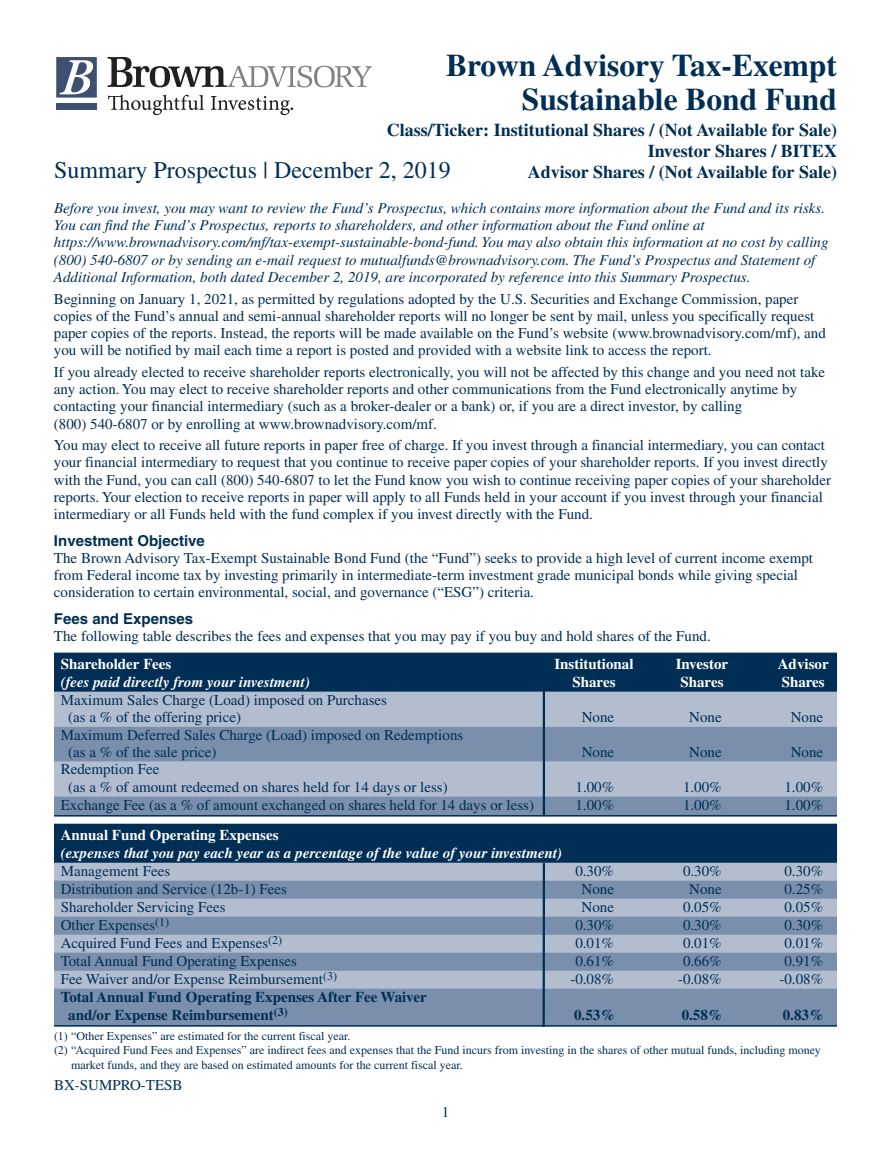
<style>
.page{position:relative;width:891px;height:1161px;background:#fff}
.page>*{position:absolute;margin:0;border:0;box-sizing:border-box;transform-origin:0 0}
.t1{font:700 31.5px/33.9px "Times";color:#002e54;text-align:right}
.t2{font:24px "Times";color:#002e54}
.t3{font:700 18px/21px "Times";color:#002e54;text-align:right}
.t4{font:15px/17.2px "Times";color:#002e54}
.t5{font:italic 15px/17.2px "Times";color:#002e54}
.t6{font:italic 700 15px "Times";color:#fff}
.t7{font:700 15px/18px "Times";color:#002e54}
.t8{font:700 15px "Times";color:#fff}
.t9{font:700 15px "Helvetica";color:#002e54}
.t10{font:12px "Times";color:#002e54}
</style>
<div class="page">
<div style="left:54px;top:653px;width:783px;height:22px;background:#002e54"></div>
<div style="left:54px;top:671px;width:783px;height:22px;background:#002e54"></div>
<div style="left:54px;top:692px;width:783px;height:19px;background:#b2bdd0"></div>
<div style="left:54px;top:709px;width:783px;height:19px;background:#b2bdd0"></div>
<div style="left:54px;top:727px;width:783px;height:19px;background:#798fab"></div>
<div style="left:54px;top:744px;width:783px;height:20px;background:#798fab"></div>
<div style="left:54px;top:761px;width:783px;height:20px;background:#b2bdd0"></div>
<div style="left:54px;top:779px;width:783px;height:19px;background:#b2bdd0"></div>
<div style="left:54px;top:797px;width:783px;height:19px;background:#798fab"></div>
<hr style="left:54px;top:815px;width:783px;height:2px;background:#002e54">
<div style="left:54px;top:824px;width:783px;height:22px;background:#002e54"></div>
<div style="left:54px;top:845px;width:783px;height:19px;background:#002e54"></div>
<div style="left:54px;top:863px;width:783px;height:19px;background:#b2bdd0"></div>
<div style="left:54px;top:881px;width:783px;height:19px;background:#798fab"></div>
<div style="left:54px;top:899px;width:783px;height:19px;background:#b2bdd0"></div>
<div style="left:54px;top:917px;width:783px;height:19px;background:#798fab"></div>
<div style="left:54px;top:935px;width:783px;height:19px;background:#b2bdd0"></div>
<div style="left:54px;top:953px;width:783px;height:19px;background:#798fab"></div>
<div style="left:54px;top:971px;width:783px;height:19px;background:#b2bdd0"></div>
<div style="left:54px;top:989px;width:783px;height:19px;background:#798fab"></div>
<div style="left:54px;top:1007px;width:783px;height:19px;background:#798fab"></div>
<hr style="left:54px;top:1025px;width:783px;height:2px;background:#002e54">
<hr style="left:543px;top:690px;width:2px;height:126px;background:#002e54">
<hr style="left:543px;top:863px;width:2px;height:164px;background:#002e54">
<svg style="left:108px;top:95px;width:96px;height:20px"></svg>
<svg style="left:211px;top:96px;width:82px;height:19px"></svg>
<div style="left:56px;top:104px;width:41px;height:6px;background:#3d506f"></div>
<svg style="left:108px;top:57px;width:264px;height:30px"></svg>
<svg style="left:56px;top:57px;width:41px;height:41px"></svg>
<h1 class="t1" style="left:446px;top:52px;width:392px">Brown Advisory Tax-Exempt<br>Sustainable Bond Fund</h1>
<p class="t3" style="left:387px;top:122px;width:452px">Class/Ticker: Institutional Shares / (Not Available for Sale)<br>Investor Shares / BITEX</p>
<h2 class="t2" style="left:54px;top:162px;width:398px">Summary Prospectus | December 2, 2019</h2>
<p class="t3" style="left:528px;top:164px;width:311px">Advisor Shares / (Not Available for Sale)</p>
<p class="t5" style="left:54px;top:201px;width:776px">Before you invest, you may want to review the Fund’s Prospectus, which contains more information about the Fund and its risks.<br>You can find the Fund’s Prospectus, reports to shareholders, and other information about the Fund online at https://www.brownadvisory.com/mf/tax-exempt-sustainable-bond-fund. You may also obtain this information at no cost by calling (800) 540-6807 or by sending an e-mail request to mutualfunds@brownadvisory.com. The Fund’s Prospectus and Statement of Additional Information, both dated December 2, 2019, are incorporated by reference into this Summary Prospectus.</p>
<p class="t4" style="left:54px;top:291px;width:773px">Beginning on January 1, 2021, as permitted by regulations adopted by the U.S. Securities and Exchange Commission, paper copies of the Fund’s annual and semi-annual shareholder reports will no longer be sent by mail, unless you specifically request paper copies of the reports. Instead, the reports will be made available on the Fund’s website (www.brownadvisory.com/mf), and you will be notified by mail each time a report is posted and provided with a website link to access the report.</p>
<p class="t4" style="left:54px;top:365px;width:773px">If you already elected to receive shareholder reports electronically, you will not be affected by this change and you need not take any action. You may elect to receive shareholder reports and other communications from the Fund electronically anytime by contacting your financial intermediary (such as a broker-dealer or a bank) or, if you are a direct investor, by calling<br>(800) 540-6807 or by enrolling at www.brownadvisory.com/mf.</p>
<p class="t4" style="left:54px;top:438px;width:779px">You may elect to receive all future reports in paper free of charge. If you invest through a financial intermediary, you can contact your financial intermediary to request that you continue to receive paper copies of your shareholder reports. If you invest directly with the Fund, you can call (800) 540-6807 to let the Fund know you wish to continue receiving paper copies of your shareholder reports. Your election to receive reports in paper will apply to all Funds held in your account if you invest through your financial intermediary or all Funds held with the fund complex if you invest directly with the Fund.</p>
<p class="t9" style="left:54px;top:535px;width:152px">Investment Objective</p>
<p class="t4" style="left:54px;top:551px;width:761px">The Brown Advisory Tax-Exempt Sustainable Bond Fund (the “Fund”) seeks to provide a high level of current income exempt from Federal income tax by investing primarily in intermediate-term investment grade municipal bonds while giving special consideration to certain environmental, social, and governance (“ESG”) criteria.</p>
<p class="t9" style="left:54px;top:613px;width:141px">Fees and Expenses</p>
<p class="t4" style="left:54px;top:629px;width:658px">The following table describes the fees and expenses that you may pay if you buy and hold shares of the Fund.</p>
<p class="t8" style="left:61px;top:659px;width:112px">Shareholder Fees</p>
<p class="t8" style="left:554px;top:659px;width:81px">Institutional</p>
<p class="t8" style="left:676px;top:659px;width:54px">Investor</p>
<p class="t8" style="left:778px;top:659px;width:52px">Advisor</p>
<p class="t6" style="left:61px;top:676px;width:251px">(fees paid directly from your investment)</p>
<p class="t8" style="left:572px;top:677px;width:45px">Shares</p>
<p class="t8" style="left:680px;top:677px;width:45px">Shares</p>
<p class="t8" style="left:782px;top:677px;width:45px">Shares</p>
<p class="t4" style="left:68px;top:693px;width:320px;text-indent:-8px">Maximum Sales Charge (Load) imposed on Purchases (as a % of the offering price)</p>
<p class="t4" style="left:582px;top:710px;width:34px">None</p>
<p class="t4" style="left:689px;top:710px;width:34px">None</p>
<p class="t4" style="left:791px;top:710px;width:34px">None</p>
<p class="t4" style="left:68px;top:728px;width:397px;text-indent:-8px">Maximum Deferred Sales Charge (Load) imposed on Redemptions (as a % of the sale price)</p>
<p class="t4" style="left:68px;top:762px;width:381px;text-indent:-8px">Redemption Fee<br>(as a % of amount redeemed on shares held for 14 days or less)</p>
<p class="t4" style="left:582px;top:745px;width:34px">None</p>
<p class="t4" style="left:689px;top:745px;width:34px">None</p>
<p class="t4" style="left:791px;top:745px;width:34px">None</p>
<p class="t4" style="left:576px;top:780px;width:40px">1.00%</p>
<p class="t4" style="left:683px;top:780px;width:40px">1.00%</p>
<p class="t4" style="left:784px;top:780px;width:40px">1.00%</p>
<p class="t4" style="left:61px;top:798px;width:475px">Exchange Fee (as a % of amount exchanged on shares held for 14 days or less)</p>
<p class="t4" style="left:576px;top:798px;width:40px">1.00%</p>
<p class="t4" style="left:683px;top:798px;width:40px">1.00%</p>
<p class="t4" style="left:784px;top:798px;width:40px">1.00%</p>
<p class="t8" style="left:61px;top:830px;width:219px">Annual Fund Operating Expenses</p>
<p class="t6" style="left:61px;top:847px;width:503px">(expenses that you pay each year as a percentage of the value of your investment)</p>
<p class="t4" style="left:61px;top:864px;width:111px">Management Fees</p>
<p class="t4" style="left:575px;top:864px;width:40px">0.30%</p>
<p class="t4" style="left:683px;top:864px;width:40px">0.30%</p>
<p class="t4" style="left:784px;top:864px;width:40px">0.30%</p>
<p class="t4" style="left:61px;top:882px;width:228px">Distribution and Service (12b-1) Fees</p>
<p class="t4" style="left:582px;top:882px;width:34px">None</p>
<p class="t4" style="left:689px;top:882px;width:34px">None</p>
<p class="t4" style="left:784px;top:882px;width:40px">0.25%</p>
<p class="t4" style="left:61px;top:900px;width:166px">Shareholder Servicing Fees</p>
<p class="t4" style="left:582px;top:900px;width:34px">None</p>
<p class="t4" style="left:683px;top:900px;width:40px">0.05%</p>
<p class="t4" style="left:784px;top:900px;width:40px">0.05%</p>
<p class="t4" style="left:61px;top:918px;width:110px">Other Expenses<sup>(1)</sup></p>
<p class="t4" style="left:575px;top:918px;width:40px">0.30%</p>
<p class="t4" style="left:683px;top:918px;width:40px">0.30%</p>
<p class="t4" style="left:784px;top:918px;width:40px">0.30%</p>
<p class="t4" style="left:61px;top:936px;width:223px">Acquired Fund Fees and Expenses<sup>(2)</sup></p>
<p class="t4" style="left:575px;top:936px;width:40px">0.01%</p>
<p class="t4" style="left:683px;top:936px;width:40px">0.01%</p>
<p class="t4" style="left:784px;top:936px;width:40px">0.01%</p>
<p class="t4" style="left:61px;top:954px;width:238px">Total Annual Fund Operating Expenses</p>
<p class="t4" style="left:575px;top:954px;width:40px">0.61%</p>
<p class="t4" style="left:683px;top:954px;width:40px">0.66%</p>
<p class="t4" style="left:784px;top:954px;width:40px">0.91%</p>
<p class="t4" style="left:61px;top:972px;width:278px">Fee Waiver and/or Expense Reimbursement<sup>(3)</sup></p>
<p class="t4" style="left:570px;top:972px;width:45px">-0.08%</p>
<p class="t4" style="left:678px;top:972px;width:45px">-0.08%</p>
<p class="t4" style="left:779px;top:972px;width:45px">-0.08%</p>
<p class="t7" style="left:68px;top:989px;width:360px;text-indent:-8px">Total Annual Fund Operating Expenses After Fee Waiver and/or Expense Reimbursement<sup>(3)</sup></p>
<p class="t7" style="left:574px;top:1007px;width:43px">0.53%</p>
<p class="t7" style="left:682px;top:1007px;width:43px">0.58%</p>
<p class="t7" style="left:783px;top:1007px;width:43px">0.83%</p>
<p class="t10" style="left:54px;top:1031px;width:298px">(1) “Other Expenses” are estimated for the current fiscal year.</p>
<p class="t10" style="left:54px;top:1046px;width:768px">(2) “Acquired Fund Fees and Expenses” are indirect fees and expenses that the Fund incurs from investing in the shares of other mutual funds, including money</p>
<p class="t10" style="left:71px;top:1061px;width:393px">market funds, and they are based on estimated amounts for the current fiscal year.</p>
<p class="t4" style="left:442px;top:1105px;width:9px">1</p>
<p class="t4" style="left:54px;top:1078px;width:130px">BX-SUMPRO-TESB</p>
</div>
